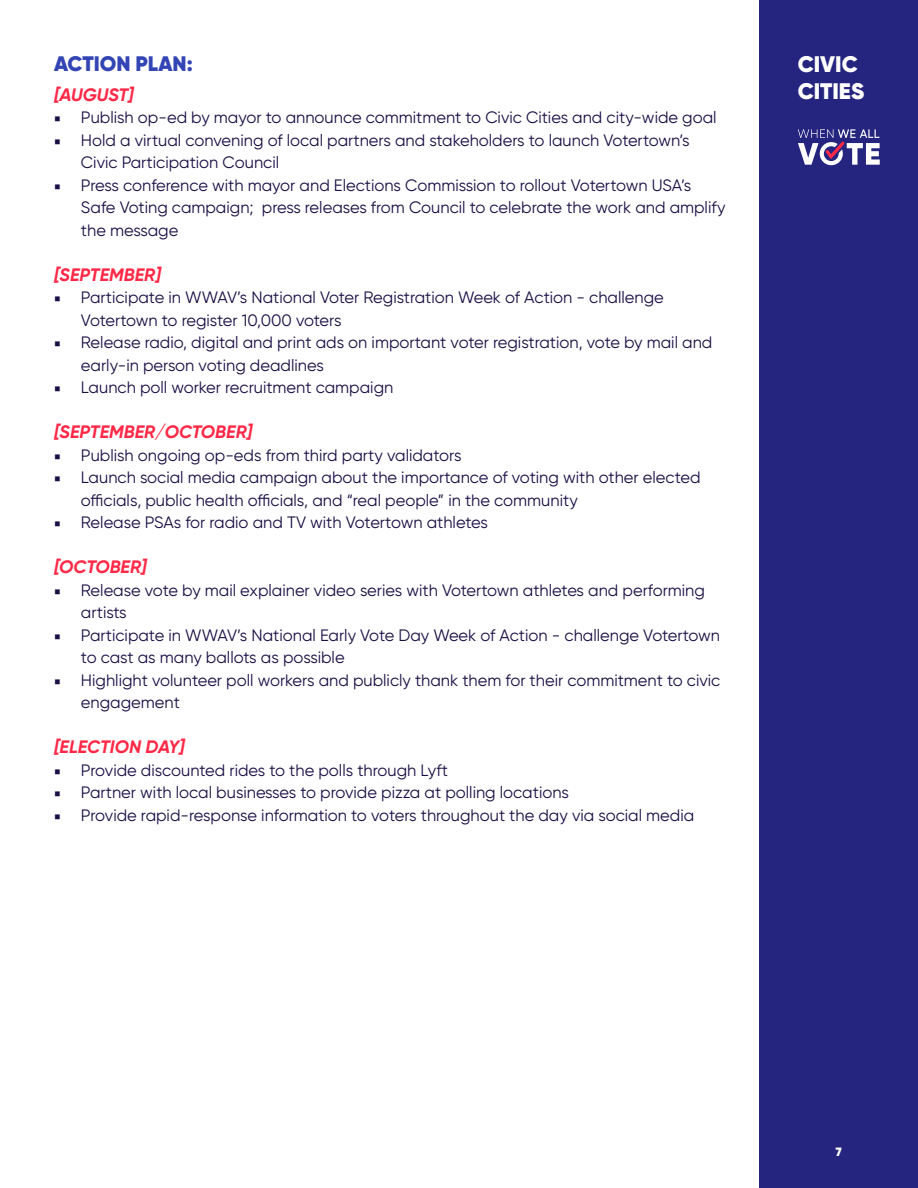
<style>
.page{position:relative;width:918px;height:1188px;background:#fff}
.page>*{position:absolute;margin:0;border:0;box-sizing:border-box;transform-origin:0 0}
.t1{font:900 22.5px/27px "Gilroy";color:#fff}
.t2{font:900 21px "Gilroy";color:#3345b4}
.t3{font:italic 700 18px "Gilroy";color:#ff2846}
.t4{font:16.5px/22.5px "Gilroy";color:#1b0e44}
.t5{font:900 12px "Gilroy";color:#fff}
.s1{font-family:"Minion Pro"}
</style>
<div class="page">
<div style="left:760px;top:0;width:158px;height:1188px;background:#25257f"></div>
<svg style="left:798px;top:129px;width:82px;height:37px"></svg>
<p class="t2" style="left:54px;top:50px;width:140px">ACTION PLAN:</p>
<p class="t3" style="left:54px;top:83px;width:81px">[AUGUST]</p>
<p class="t4" style="left:54px;top:106px;width:664px"><span class="s1">■</span> Publish op-ed by mayor to announce commitment to Civic Cities and city-wide goal</p>
<p class="t4" style="left:81px;top:129px;width:610px;text-indent:-27px"><span class="s1">■</span> Hold a virtual convening of local partners and stakeholders to launch Votertown’s<br>Civic Participation Council</p>
<p class="t4" style="left:81px;top:174px;width:646px;text-indent:-27px"><span class="s1">■</span> Press conference with mayor and Elections Commission to rollout Votertown USA’s<br>Safe Voting campaign; press releases from Council to celebrate the work and amplify the message</p>
<p class="t3" style="left:54px;top:263px;width:108px">[SEPTEMBER]</p>
<p class="t4" style="left:81px;top:286px;width:584px;text-indent:-27px"><span class="s1">■</span> Participate in WWAV’s National Voter Registration Week of Action - challenge<br>Votertown to register 10,000 voters</p>
<p class="t4" style="left:81px;top:331px;width:633px;text-indent:-27px"><span class="s1">■</span> Release radio, digital and print ads on important voter registration, vote by mail and early-in person voting deadlines</p>
<p class="t4" style="left:54px;top:376px;width:341px"><span class="s1">■</span> Launch poll worker recruitment campaign</p>
<p class="t3" style="left:54px;top:421px;width:200px">[SEPTEMBER/OCTOBER]</p>
<p class="t4" style="left:54px;top:444px;width:409px"><span class="s1">■</span> Publish ongoing op-eds from third party validators</p>
<p class="t4" style="left:81px;top:466px;width:621px;text-indent:-27px"><span class="s1">■</span> Launch social media campaign about the importance of voting with other elected officials, public health officials, and “real people” in the community</p>
<p class="t4" style="left:54px;top:511px;width:435px"><span class="s1">■</span> Release PSAs for radio and TV with Votertown athletes</p>
<p class="t3" style="left:54px;top:556px;width:94px">[OCTOBER]</p>
<p class="t4" style="left:81px;top:579px;width:625px;text-indent:-27px"><span class="s1">■</span> Release vote by mail explainer video series with Votertown athletes and performing artists</p>
<p class="t4" style="left:81px;top:624px;width:641px;text-indent:-27px"><span class="s1">■</span> Participate in WWAV’s National Early Vote Day Week of Action - challenge Votertown to cast as many ballots as possible</p>
<p class="t4" style="left:81px;top:669px;width:641px;text-indent:-27px"><span class="s1">■</span> Highlight volunteer poll workers and publicly thank them for their commitment to civic engagement</p>
<p class="t3" style="left:54px;top:736px;width:132px">[ELECTION DAY]</p>
<p class="t4" style="left:54px;top:759px;width:396px"><span class="s1">■</span> Provide discounted rides to the polls through Lyft</p>
<p class="t4" style="left:54px;top:781px;width:517px"><span class="s1">■</span> Partner with local businesses to provide pizza at polling locations</p>
<p class="t4" style="left:54px;top:804px;width:642px"><span class="s1">■</span> Provide rapid-response information to voters throughout the day via social media</p>
<h1 class="t1" style="left:798px;top:51px;width:68px">CIVIC<br>CITIES</h1>
<p class="t5" style="left:836px;top:1144px;width:7px">7</p>
</div>
